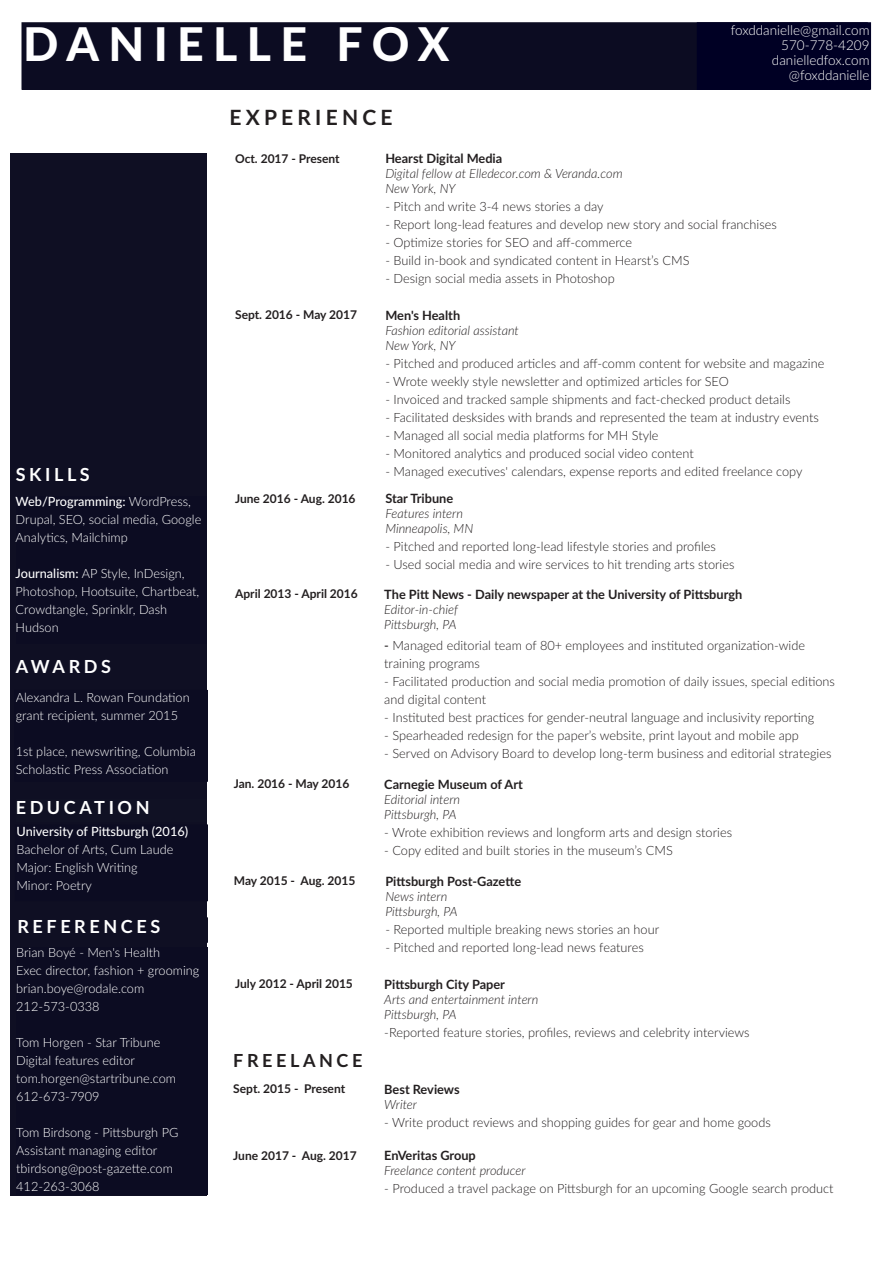
<style>
.page{position:relative;width:893px;height:1263px;background:#fff}
.page>*{position:absolute;margin:0;border:0;box-sizing:border-box;transform-origin:0 0}
.t1{font:800 46.5px "Lato";letter-spacing:.2em;color:#fff}
.t2{font:700 21px "Lato";letter-spacing:.2em;color:#231f20}
.t3{font:700 18px "Lato";letter-spacing:.2em;color:#fff}
.t4{font:700 18px "Lato";letter-spacing:.2em;color:#231f20}
.t5{font:300 13.5px "Lato";color:#fff}
.t6{font:300 12.75px/18px "Lato";color:#231f20}
.t7{font:300 12.75px/18px "Lato";color:#fff}
.t8{font:italic 300 12.75px "Lato";color:#231f20}
.t9{font:700 12.75px "Lato";color:#231f20}
.t10{font:500 12.75px "Lato";color:#fff}
.t11{font:700 12px "Lato";color:#231f20}
.s1{font-weight:500}
</style>
<div class="page">
<div style="left:10px;top:153px;width:196px;height:1043px;background:#0f0f23"></div>
<div style="left:22px;top:23px;width:845px;height:66px;background:#0c0c22"></div>
<div style="left:22px;top:22px;width:846px;height:68px;border:2px solid #0c0c22"></div>
<div style="left:697px;top:23px;width:173px;height:66px;background:#000024"></div>
<div style="left:697px;top:22px;width:174px;height:68px;border:2px solid #000024"></div>
<div style="left:16px;top:947px;width:192px;height:248px;background:#0c0c22"></div>
<div style="left:14px;top:690px;width:194px;height:92px;border:2px solid #0c0c22"></div>
<p class="t1" style="left:23px;top:10px;width:428px">DANIELLE FOX</p>
<p class="t2" style="left:230px;top:102px;width:164px">EXPERIENCE</p>
<p class="t5" style="left:731px;top:20px;width:140px">foxddanielle@gmail.com</p>
<p class="t5" style="left:781px;top:35px;width:90px">570-778-4209</p>
<p class="t5" style="left:772px;top:50px;width:99px">danielledfox.com</p>
<p class="t5" style="left:789px;top:65px;width:82px">@foxddanielle</p>
<p class="t3" style="left:16px;top:461px;width:76px">SKILLS</p>
<p class="t7" style="left:16px;top:492px;width:187px"><span class="s1">Web/Programming:</span> WordPress,<br>Drupal, SEO, social media, Google<br>Analytics, Mailchimp</p>
<p class="t7" style="left:16px;top:564px;width:185px"><span class="s1">Journalism:</span> AP Style, InDesign,<br>Photoshop, Hootsuite, Chartbeat,<br>Crowdtangle, Sprinklr, Dash<br>Hudson</p>
<p class="t3" style="left:16px;top:653px;width:97px">AWARDS</p>
<p class="t7" style="left:16px;top:688px;width:175px">Alexandra L. Rowan Foundation grant recipient, summer 2015</p>
<p class="t7" style="left:16px;top:742px;width:182px">1st place, newswriting, Columbia<br>Scholastic Press Association</p>
<p class="t3" style="left:16px;top:794px;width:135px">EDUCATION</p>
<p class="t10" style="left:16px;top:822px;width:173px">University of Pittsburgh (2016)</p>
<p class="t7" style="left:16px;top:840px;width:159px">Bachelor of Arts, Cum Laude</p>
<p class="t7" style="left:16px;top:858px;width:123px">Major: English Writing</p>
<p class="t7" style="left:16px;top:876px;width:77px">Minor: Poetry</p>
<p class="t3" style="left:17px;top:913px;width:144px">REFERENCES</p>
<p class="t7" style="left:16px;top:943px;width:145px">Brian Boyé - Men's Health</p>
<p class="t7" style="left:16px;top:961px;width:185px">Exec director, fashion + grooming</p>
<p class="t7" style="left:16px;top:979px;width:130px">brian.boye@rodale.com</p>
<p class="t7" style="left:16px;top:997px;width:85px">212-573-0338</p>
<p class="t7" style="left:16px;top:1033px;width:146px">Tom Horgen - Star Tribune</p>
<p class="t7" style="left:16px;top:1051px;width:120px">Digital features editor</p>
<p class="t7" style="left:16px;top:1069px;width:161px">tom.horgen@startribune.com</p>
<p class="t7" style="left:16px;top:1087px;width:85px">612-673-7909</p>
<p class="t7" style="left:16px;top:1123px;width:164px">Tom Birdsong - Pittsburgh PG</p>
<p class="t7" style="left:16px;top:1141px;width:143px">Assistant managing editor</p>
<p class="t7" style="left:16px;top:1159px;width:158px">tbirdsong@post-gazette.com</p>
<p class="t7" style="left:16px;top:1177px;width:85px">412-263-3068</p>
<p class="t11" style="left:235px;top:150px;width:106px">Oct. 2017 - Present</p>
<p class="t9" style="left:385px;top:149px;width:118px">Hearst Digital Media</p>
<p class="t8" style="left:385px;top:165px;width:239px">Digital fellow at Elledecor.com &amp; Veranda.com</p>
<p class="t8" style="left:385px;top:180px;width:72px">New York, NY</p>
<p class="t6" style="left:385px;top:197px;width:220px">- Pitch and write 3-4 news stories a day</p>
<p class="t6" style="left:385px;top:215px;width:393px">- Report long-lead features and develop new story and social franchises</p>
<p class="t6" style="left:385px;top:233px;width:248px">- Optimize stories for SEO and aff-commerce</p>
<p class="t6" style="left:385px;top:251px;width:306px">- Build in-book and syndicated content in Hearst’s CMS</p>
<p class="t6" style="left:385px;top:269px;width:231px">- Design social media assets in Photoshop</p>
<p class="t9" style="left:385px;top:306px;width:76px">Men's Health</p>
<p class="t8" style="left:385px;top:321px;width:135px">Fashion editorial assistant</p>
<p class="t8" style="left:385px;top:336px;width:72px">New York, NY</p>
<p class="t6" style="left:385px;top:354px;width:440px">- Pitched and produced articles and aff-comm content for website and magazine</p>
<p class="t6" style="left:385px;top:372px;width:345px">- Wrote weekly style newsletter and optimized articles for SEO</p>
<p class="t6" style="left:385px;top:390px;width:407px">- Invoiced and tracked sample shipments and fact-checked product details</p>
<p class="t6" style="left:385px;top:408px;width:435px">- Facilitated desksides with brands and represented the team at industry events</p>
<p class="t6" style="left:385px;top:426px;width:275px">- Managed all social media platforms for MH Style</p>
<p class="t6" style="left:385px;top:444px;width:310px">- Monitored analytics and produced social video content</p>
<p class="t6" style="left:385px;top:462px;width:419px">- Managed executives' calendars, expense reports and edited freelance copy</p>
<p class="t9" style="left:385px;top:489px;width:69px">Star Tribune</p>
<p class="t8" style="left:385px;top:505px;width:79px">Features intern</p>
<p class="t8" style="left:385px;top:520px;width:89px">Minneapolis, MN</p>
<p class="t6" style="left:385px;top:537px;width:332px">- Pitched and reported long-lead lifestyle stories and profiles</p>
<p class="t6" style="left:385px;top:555px;width:351px">- Used social media and wire services to hit trending arts stories</p>
<p class="t9" style="left:384px;top:585px;width:359px">The Pitt News - Daily newspaper at the University of Pittsburgh</p>
<p class="t8" style="left:384px;top:600px;width:75px">Editor-in-chief</p>
<p class="t8" style="left:384px;top:615px;width:74px">Pittsburgh, PA</p>
<p class="t6" style="left:384px;top:636px;width:422px"><span class="s1">-</span> Managed editorial team of 80+ employees and instituted organization-wide training programs</p>
<p class="t6" style="left:384px;top:672px;width:452px">- Facilitated production and social media promotion of daily issues, special editions and digital content</p>
<p class="t6" style="left:384px;top:708px;width:432px">- Instituted best practices for gender-neutral language and inclusivity reporting</p>
<p class="t6" style="left:384px;top:726px;width:416px">- Spearheaded redesign for the paper’s website, print layout and mobile app</p>
<p class="t6" style="left:384px;top:744px;width:449px">- Served on Advisory Board to develop long-term business and editorial strategies</p>
<p class="t9" style="left:384px;top:775px;width:140px">Carnegie Museum of Art</p>
<p class="t8" style="left:384px;top:790px;width:77px">Editorial intern</p>
<p class="t8" style="left:384px;top:805px;width:74px">Pittsburgh, PA</p>
<p class="t6" style="left:384px;top:822px;width:349px">- Wrote exhibition reviews and longform arts and design stories</p>
<p class="t6" style="left:384px;top:840px;width:290px">- Copy edited and built stories in the museum’s CMS</p>
<p class="t9" style="left:385px;top:872px;width:137px">Pittsburgh Post-Gazette</p>
<p class="t8" style="left:385px;top:887px;width:64px">News intern</p>
<p class="t8" style="left:385px;top:902px;width:74px">Pittsburgh, PA</p>
<p class="t6" style="left:385px;top:920px;width:275px">- Reported multiple breaking news stories an hour</p>
<p class="t6" style="left:385px;top:938px;width:260px">- Pitched and reported long-lead news features</p>
<p class="t11" style="left:235px;top:306px;width:123px">Sept. 2016 - May 2017</p>
<p class="t11" style="left:235px;top:489px;width:122px">June 2016 - Aug. 2016</p>
<p class="t11" style="left:235px;top:585px;width:124px">April 2013 - April 2016</p>
<p class="t11" style="left:234px;top:775px;width:117px">Jan. 2016 - May 2016</p>
<p class="t11" style="left:234px;top:872px;width:123px">May 2015 - Aug. 2015</p>
<p class="t11" style="left:235px;top:975px;width:119px">July 2012 - April 2015</p>
<p class="t9" style="left:384px;top:975px;width:122px">Pittsburgh City Paper</p>
<p class="t8" style="left:384px;top:991px;width:156px">Arts and entertainment intern</p>
<p class="t8" style="left:384px;top:1006px;width:74px">Pittsburgh, PA</p>
<p class="t6" style="left:384px;top:1023px;width:367px">-Reported feature stories, profiles, reviews and celebrity interviews</p>
<p class="t4" style="left:233px;top:1047px;width:131px">FREELANCE</p>
<p class="t11" style="left:233px;top:1080px;width:113px">Sept. 2015 - Present</p>
<p class="t9" style="left:384px;top:1080px;width:77px">Best Reviews</p>
<p class="t8" style="left:384px;top:1095px;width:34px">Writer</p>
<p class="t6" style="left:384px;top:1113px;width:388px">- Write product reviews and shopping guides for gear and home goods</p>
<p class="t11" style="left:233px;top:1146px;width:125px">June 2017 - Aug. 2017</p>
<p class="t9" style="left:384px;top:1146px;width:93px">EnVeritas Group</p>
<p class="t8" style="left:384px;top:1162px;width:143px">Freelance content producer</p>
<p class="t6" style="left:384px;top:1179px;width:451px">- Produced a travel package on Pittsburgh for an upcoming Google search product</p>
</div>
